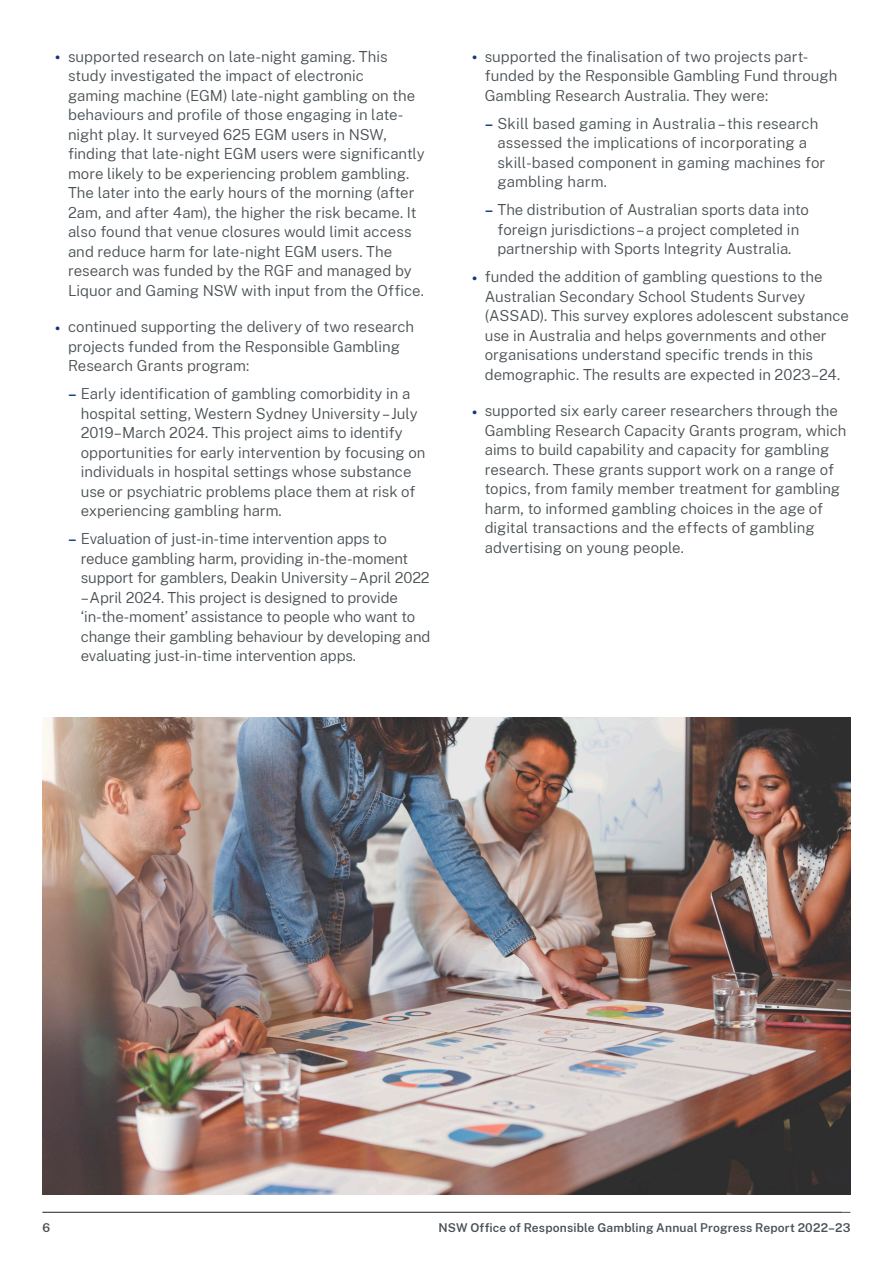
<style>
.page{position:relative;width:893px;height:1263px;background:#fff}
.page>*{position:absolute;margin:0;border:0;box-sizing:border-box;transform-origin:0 0}
.Level_1_bullet{font:300 15px/19.5px "Public Sans";color:#495054}
.Level_2_bullet{font:300 15px/19.5px "Public Sans";color:#495054}
.t1{font:600 12px "Public Sans";letter-spacing:.015em;color:#495054}
.s1{font-weight:700;color:#113880}
.s2{font-weight:600;color:#113880}
</style>
<div class="page">
<img style="left:43px;top:718px;width:807px;height:477px">
<hr style="left:43px;top:1212px;width:807px;height:1px;background:#495054">
<p class="Level_1_bullet" style="left:68px;top:46px;width:358px;text-indent:-13px"><span class="s1">•</span> supported research on late-night gaming. This study investigated the impact of electronic<br>gaming machine (EGM) late-night gambling on the behaviours and profile of those engaging in late&shy;night play. It surveyed 625 EGM users in NSW, finding that late-night EGM users were significantly more likely to be experiencing problem gambling.<br>The later into the early hours of the morning (after 2am, and after 4am), the higher the risk became. It also found that venue closures would limit access and reduce harm for late-night EGM users. The research was funded by the RGF and managed by Liquor and Gaming NSW with input from the Office.</p>
<p class="Level_1_bullet" style="left:68px;top:317px;width:348px;text-indent:-13px"><span class="s1">•</span> continued supporting the delivery of two research projects funded from the Responsible Gambling<br>Research Grants program:</p>
<p class="Level_2_bullet" style="left:81px;top:384px;width:346px;text-indent:-13px"><span class="s2">–</span> Early identification of gambling comorbidity in a hospital setting, Western Sydney University – July 2019–March 2024. This project aims to identify opportunities for early intervention by focusing on individuals in hospital settings whose substance use or psychiatric problems place them at risk of experiencing gambling harm.</p>
<p class="Level_2_bullet" style="left:81px;top:529px;width:351px;text-indent:-13px"><span class="s2">–</span> Evaluation of just-in-time intervention apps to reduce gambling harm, providing in-the-moment support for gamblers, Deakin University –April 2022 –April 2024. This project is designed to provide ‘in-the-moment’ assistance to people who want to change their gambling behaviour by developing and evaluating just-in-time intervention apps.</p>
<p class="Level_1_bullet" style="left:485px;top:46px;width:354px;text-indent:-13px"><span class="s1">•</span> supported the finalisation of two projects part&shy;funded by the Responsible Gambling Fund through<br>Gambling Research Australia. They were:</p>
<p class="Level_2_bullet" style="left:497px;top:113px;width:329px;text-indent:-13px"><span class="s2">–</span> Skill based gaming in Australia – this research assessed the implications of incorporating a skill-based component in gaming machines for gambling harm.</p>
<p class="Level_2_bullet" style="left:485px;top:200px;width:326px;text-align:center"><span class="s2">–</span> The distribution of Australian sports data into foreign jurisdictions – a project completed in partnership with Sports Integrity Australia.</p>
<p class="Level_1_bullet" style="left:485px;top:267px;width:366px;text-indent:-13px"><span class="s1">•</span> funded the addition of gambling questions to the Australian Secondary School Students Survey (ASSAD). This survey explores adolescent substance use in Australia and helps governments and other organisations understand specific trends in this demographic. The results are expected in 2023–24.</p>
<p class="Level_1_bullet" style="left:485px;top:401px;width:363px;text-indent:-13px"><span class="s1">•</span> supported six early career researchers through the Gambling Research Capacity Grants program, which aims to build capability and capacity for gambling research. These grants support work on a range of topics, from family member treatment for gambling harm, to informed gambling choices in the age of digital transactions and the effects of gambling advertising on young people.</p>
<p class="t1" style="left:43px;top:1219px;width:9px">6</p>
<p class="t1" style="left:438px;top:1219px;width:413px">NSW Office of Responsible Gambling Annual Progress Report 2022–23</p>
</div>
